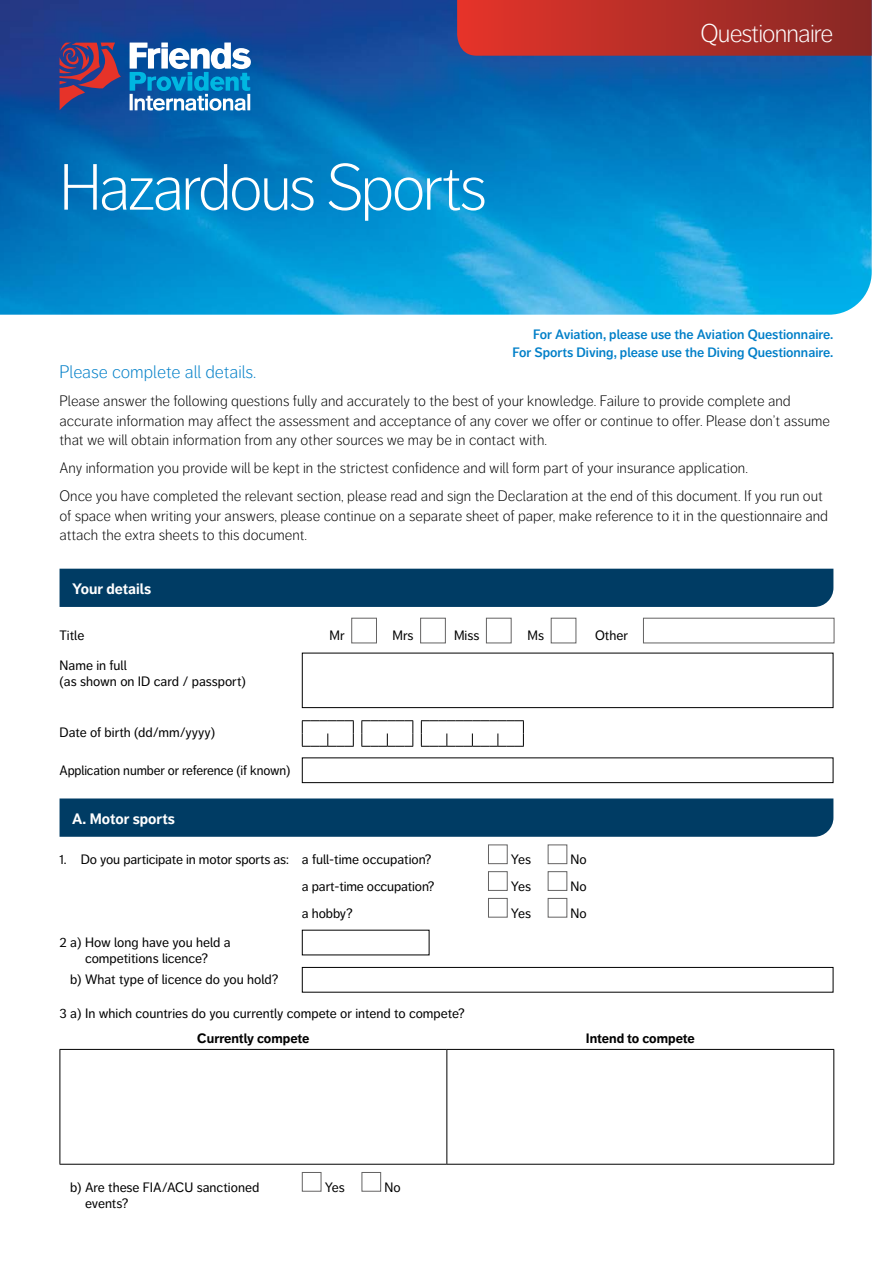
<style>
.page{position:relative;width:893px;height:1263px;background:#fff}
.page>*{position:absolute;margin:0;border:0;box-sizing:border-box;transform-origin:0 0}
.t1{font:300 64.5px "Friends Life Dagny";letter-spacing:-.045em;color:#fff}
.t2{font:300 25.5px "Friends Life Dagny";letter-spacing:-.035em;color:#fff}
.t3{font:300 18px "Friends Life Dagny";color:#007fc8}
.t4{font:300 15px/19.5px "Friends Life Dagny";color:#000}
.t5{font:700 15px "Friends Life Dagny";color:#fff}
.t6{font:13.5px/16.5px "Friends Life Dagny";color:#000}
.t7{font:600 13.5px/18px "Friends Life Dagny";color:#007fc8;text-align:right}
.t8{font:700 13.5px "Friends Life Dagny";color:#000}
</style>
<div class="page">
<img style="left:0;top:0;width:872px;height:315px">
<svg style="left:457px;top:0;width:415px;height:56px;background:#b32e28"></svg>
<svg style="left:60px;top:43px;width:61px;height:67px;background:#603d6c"></svg>
<svg style="left:130px;top:43px;width:121px;height:68px"></svg>
<div style="left:60px;top:569px;width:773px;height:38px;background:#003c64"></div>
<div style="left:351px;top:618px;width:26px;height:25px;background:#fff;border:1px solid #646363"></div>
<div style="left:420px;top:618px;width:26px;height:25px;background:#fff;border:1px solid #646363"></div>
<div style="left:486px;top:618px;width:26px;height:25px;background:#fff;border:1px solid #646363"></div>
<div style="left:551px;top:618px;width:25px;height:25px;background:#fff;border:1px solid #646363"></div>
<div style="left:643px;top:618px;width:191px;height:25px;background:#fff;border:1px solid #646363"></div>
<svg style="left:302px;top:720px;width:52px;height:27px"></svg>
<svg style="left:361px;top:720px;width:52px;height:27px"></svg>
<svg style="left:421px;top:720px;width:103px;height:27px"></svg>
<div style="left:60px;top:798px;width:773px;height:39px;background:#003c64"></div>
<div style="left:488px;top:844px;width:20px;height:20px;background:#fff;border:1px solid #646363"></div>
<div style="left:548px;top:844px;width:19px;height:20px;background:#fff;border:1px solid #646363"></div>
<div style="left:488px;top:871px;width:20px;height:20px;background:#fff;border:1px solid #646363"></div>
<div style="left:548px;top:871px;width:19px;height:20px;background:#fff;border:1px solid #646363"></div>
<div style="left:488px;top:898px;width:20px;height:19px;background:#fff;border:1px solid #646363"></div>
<div style="left:548px;top:898px;width:19px;height:19px;background:#fff;border:1px solid #646363"></div>
<hr style="left:60px;top:1049px;width:387px;height:1px;background:#000">
<hr style="left:60px;top:1050px;width:1px;height:114px;background:#000">
<hr style="left:447px;top:1049px;width:387px;height:1px;background:#000">
<hr style="left:446px;top:1050px;width:1px;height:114px;background:#000">
<hr style="left:833px;top:1050px;width:1px;height:114px;background:#000">
<hr style="left:60px;top:1164px;width:387px;height:1px;background:#000">
<hr style="left:447px;top:1164px;width:387px;height:1px;background:#000">
<div style="left:302px;top:1172px;width:19px;height:19px;background:#fff;border:1px solid #646363"></div>
<div style="left:362px;top:1172px;width:19px;height:19px;background:#fff;border:1px solid #646363"></div>
<div style="left:302px;top:653px;width:531px;height:55px;border:1px solid #000"></div>
<div style="left:302px;top:757px;width:531px;height:26px;border:1px solid #000"></div>
<div style="left:302px;top:967px;width:531px;height:25px;border:1px solid #000"></div>
<h2 class="t2" style="left:701px;top:19px;width:134px">Questionnaire</h2>
<h1 class="t1" style="left:60px;top:151px;width:429px">Hazardous Sports</h1>
<p class="t7" style="left:513px;top:326px;width:322px">For Aviation, please use the Aviation Questionnaire.<br>For Sports Diving, please use the Diving Questionnaire.</p>
<p class="t3" style="left:60px;top:362px;width:198px">Please complete all details.</p>
<p class="t4" style="left:60px;top:392px;width:772px">Please answer the following questions fully and accurately to the best of your knowledge. Failure to provide complete and accurate information may affect the assessment and acceptance of any cover we offer or continue to offer. Please don’t assume that we will obtain information from any other sources we may be in contact with.</p>
<p class="t4" style="left:60px;top:454px;width:765px;line-height:28px">Any information you provide will be kept in the strictest confidence and will form part of your insurance application.<br>Once you have completed the relevant section, please read and sign the Declaration at the end of this document. If you run out</p>
<p class="t4" style="left:60px;top:506px;width:770px">of space when writing your answers, please continue on a separate sheet of paper, make reference to it in the questionnaire and attach the extra sheets to this document.</p>
<p class="t5" style="left:72px;top:580px;width:80px">Your details</p>
<p class="t6" style="left:60px;top:627px;width:26px">Title</p>
<p class="t6" style="left:330px;top:627px;width:17px">Mr</p>
<p class="t6" style="left:393px;top:627px;width:22px">Mrs</p>
<p class="t6" style="left:454px;top:627px;width:27px">Miss</p>
<p class="t6" style="left:528px;top:627px;width:18px">Ms</p>
<p class="t6" style="left:595px;top:627px;width:34px">Other</p>
<p class="t6" style="left:60px;top:657px;width:188px">Name in full<br>(as shown on ID card / passport)</p>
<p class="t6" style="left:60px;top:724px;width:157px">Date of birth (dd/mm/yyyy)</p>
<p class="t6" style="left:60px;top:762px;width:232px">Application number or reference (if known)</p>
<p class="t5" style="left:72px;top:810px;width:104px">A. Motor sports</p>
<p class="t6" style="left:60px;top:851px;width:373px">1. Do you participate in motor sports as: a full-time occupation?</p>
<p class="t6" style="left:511px;top:851px;width:22px">Yes</p>
<p class="t6" style="left:571px;top:851px;width:18px">No</p>
<p class="t6" style="left:302px;top:878px;width:134px">a part-time occupation?</p>
<p class="t6" style="left:511px;top:878px;width:22px">Yes</p>
<p class="t6" style="left:571px;top:878px;width:18px">No</p>
<p class="t6" style="left:302px;top:905px;width:52px">a hobby?</p>
<p class="t6" style="left:511px;top:905px;width:22px">Yes</p>
<p class="t6" style="left:571px;top:905px;width:18px">No</p>
<p class="t6" style="left:60px;top:934px;width:173px;text-align:center">2 a) How long have you held a competitions licence?</p>
<p class="t6" style="left:70px;top:971px;width:210px">b) What type of licence do you hold?</p>
<p class="t6" style="left:60px;top:1005px;width:407px">3 a) In which countries do you currently compete or intend to compete?</p>
<p class="t8" style="left:197px;top:1030px;width:114px">Currently compete</p>
<p class="t8" style="left:586px;top:1030px;width:111px">Intend to compete</p>
<p class="t6" style="left:70px;top:1179px;width:191px">b) Are these FIA/ACU sanctioned</p>
<p class="t6" style="left:325px;top:1179px;width:22px">Yes</p>
<p class="t6" style="left:384px;top:1179px;width:18px">No</p>
<p class="t6" style="left:85px;top:1195px;width:45px">events?</p>
</div>
